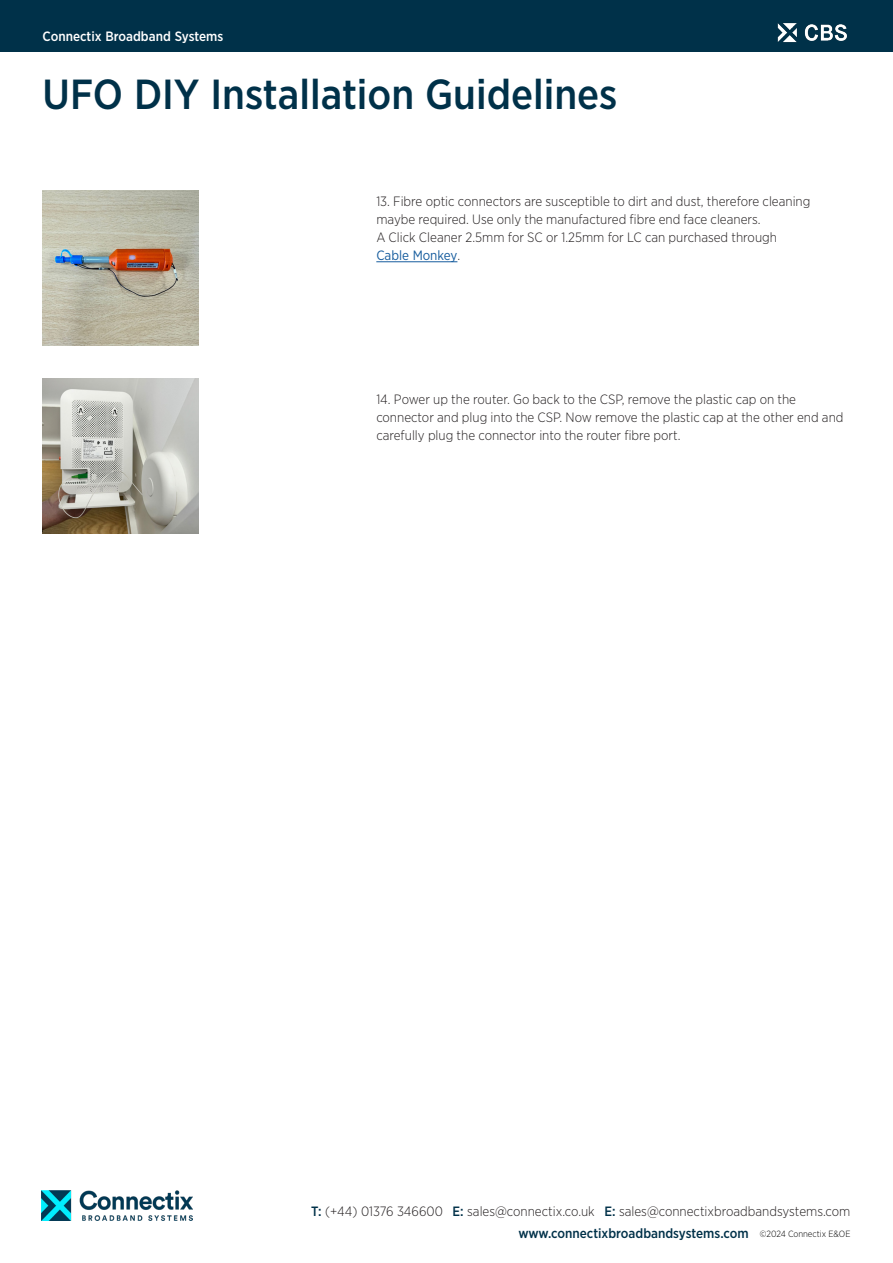
<style>
.page{position:relative;width:893px;height:1263px;background:#fff}
.page>*{position:absolute;margin:0;border:0;box-sizing:border-box;transform-origin:0 0}
.t1{font:500 42px "Gotham Narrow";color:#003149}
.t2{font:300 13.5px/18px "Gotham Narrow";color:#231f20}
.t3{font:500 13.5px "Gotham Narrow";color:#fff}
.s1{font-weight:400;color:#175d9e}
.s2{font-weight:500;color:#003149}
.s3{font-size:9px;color:#010000}
</style>
<div class="page">
<div style="left:0;top:0;width:893px;height:51px;background:#003149"></div>
<img style="left:777px;top:23px;width:70px;height:20px">
<img style="left:41px;top:1191px;width:152px;height:30px">
<hr style="left:376px;top:261px;width:81px;height:1px;background:#175d9e">
<img style="left:43px;top:378px;width:155px;height:155px">
<img style="left:43px;top:190px;width:155px;height:155px">
<p class="t3" style="left:43px;top:28px;width:182px">Connectix Broadband Systems</p>
<p class="t1" style="left:43px;top:68px;width:576px">UFO DIY Installation Guidelines</p>
<p class="t2" style="left:376px;top:192px;width:436px">13. Fibre optic connectors are susceptible to dirt and dust, therefore cleaning maybe required. Use only the manufactured fibre end face cleaners.</p>
<p class="t2" style="left:376px;top:228px;width:402px">A Click Cleaner 2.5mm for SC or 1.25mm for LC can purchased through<br><span class="s1">Cable Monkey</span>.</p>
<p class="t2" style="left:376px;top:390px;width:469px">14. Power up the router. Go back to the CSP, remove the plastic cap on the connector and plug into the CSP. Now remove the plastic cap at the other end and carefully plug the connector into the router fibre port.</p>
<p class="t2" style="left:311px;top:1200px;width:541px;line-height:21.5px;text-align:right"><span class="s2">T:</span> (+44) 01376 346600 <span class="s2">E:</span> sales@connectix.co.uk <span class="s2">E:</span> sales@connectixbroadbandsystems.com <span class="s2">www.connectixbroadbandsystems.com</span> <span class="s3">©2024 Connectix E&amp;OE</span></p>
</div>
